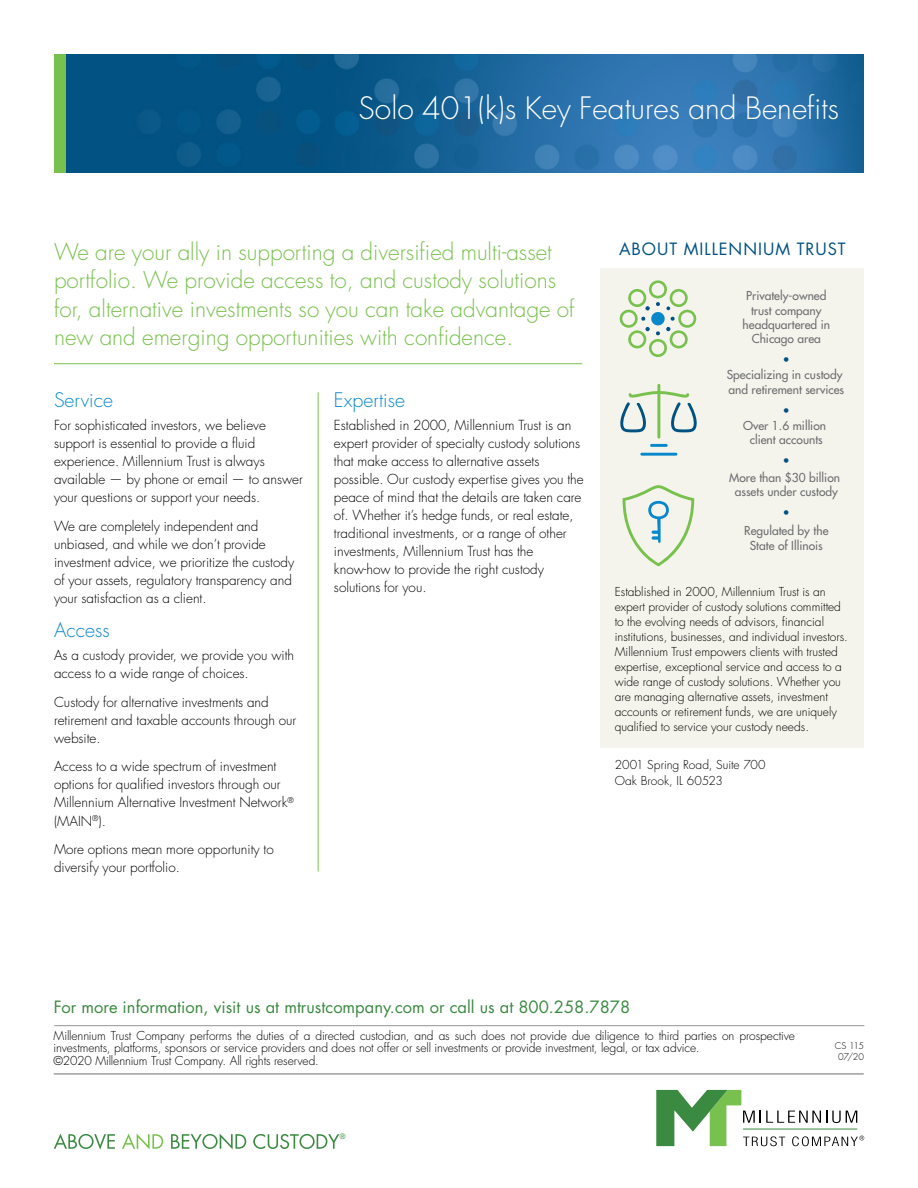
<style>
.page{position:relative;width:918px;height:1188px;background:#fff}
.page>*{position:absolute;margin:0;border:0;box-sizing:border-box;transform-origin:0 0}
.t1{font:300 30px "Futura Std";color:#fff}
.t2{font:300 22.5px/28.5px "Futura Std";color:#79c14e}
.t3{font:300 19.5px "Futura Std";color:#0888ca}
.t4{font:16.5px "Futura Std";color:#3b8a41}
.t5{font:16.5px "Futura Std";letter-spacing:.06em;color:#005282}
.t6{font:300 13.5px/18px "Futura Std";color:#000}
.t7{font:300 12px/15px "Futura Std";color:#000}
.t8{font:500 12px/14.4px "Futura Std";color:#6d6e71;text-align:center}
.t9{font:500 12px "Futura Std";color:#005282}
.t10{font:300 9px/10.5px "Futura Std";letter-spacing:-.035em;color:#000;text-align:center}
.t11{font:7.2px "Futura LT";color:#3b8a41}
</style>
<div class="page">
<img style="left:66px;top:54px;width:798px;height:119px">
<div style="left:54px;top:54px;width:12px;height:119px;background:#79c14e"></div>
<hr style="left:54px;top:1025px;width:810px;height:1px;background:#939598">
<hr style="left:54px;top:1074px;width:810px;height:1px;background:#6d6e71">
<svg style="left:54px;top:1134px;width:61px;height:16px"></svg>
<svg style="left:122px;top:1134px;width:41px;height:15px"></svg>
<svg style="left:171px;top:1134px;width:75px;height:15px"></svg>
<svg style="left:253px;top:1134px;width:86px;height:15px"></svg>
<svg style="left:656px;top:1090px;width:208px;height:56px"></svg>
<div style="left:601px;top:268px;width:263px;height:480px;background:#f5f4ec"></div>
<hr style="left:54px;top:363px;width:528px;height:1px;background:#79c14e">
<hr style="left:318px;top:392px;width:1px;height:480px;background:#79c14e">
<svg style="left:620px;top:280px;width:76px;height:77px"></svg>
<svg style="left:623px;top:485px;width:71px;height:81px"></svg>
<hr style="left:650px;top:444px;width:18px;height:3px;background:#0888ca">
<hr style="left:640px;top:453px;width:37px;height:3px;background:#0888ca">
<svg style="left:620px;top:384px;width:77px;height:55px"></svg>
<h1 class="t1" style="left:359px;top:90px;width:482px">Solo 401(k)s Key Features and Benefits</h1>
<h2 class="t2" style="left:54px;top:238px;width:522px">We are your ally in supporting a diversified multi-asset portfolio. We provide access to, and custody solutions for, alternative investments so you can take advantage of new and emerging opportunities with confidence.</h2>
<h3 class="t3" style="left:54px;top:388px;width:61px">Service</h3>
<p class="t6" style="left:54px;top:417px;width:250px">For sophisticated investors, we believe support is essential to provide a fluid experience. Millennium Trust is always available — by phone or email — to answer your questions or support your needs.</p>
<p class="t6" style="left:54px;top:518px;width:242px">We are completely independent and unbiased, and while we don’t provide investment advice, we prioritize the custody of your assets, regulatory transparency and your satisfaction as a client.</p>
<h3 class="t3" style="left:54px;top:618px;width:57px">Access</h3>
<p class="t6" style="left:54px;top:646px;width:242px">As a custody provider, we provide you with access to a wide range of choices.</p>
<p class="t6" style="left:54px;top:693px;width:244px">Custody for alternative investments and retirement and taxable accounts through our website.</p>
<p class="t6" style="left:54px;top:758px;width:241px">Access to a wide spectrum of investment options for qualified investors through our Millennium Alternative Investment Network<sup>® </sup>(MAIN<sup>®</sup>).</p>
<p class="t6" style="left:54px;top:841px;width:221px">More options mean more opportunity to diversify your portfolio.</p>
<h3 class="t3" style="left:334px;top:388px;width:73px">Expertise</h3>
<p class="t6" style="left:334px;top:417px;width:251px">Established in 2000, Millennium Trust is an expert provider of specialty custody solutions that make access to alternative assets possible. Our custody expertise gives you the peace of mind that the details are taken care of. Whether it’s hedge funds, or real estate, traditional investments, or a range of other investments, Millennium Trust has the know-how to provide the right custody solutions for you.</p>
<p class="t5" style="left:619px;top:239px;width:228px">ABOUT MILLENNIUM TRUST</p>
<p class="t8" style="left:743px;top:289px;width:89px">Privately-owned trust company headquartered in<br>Chicago area</p>
<p class="t9" style="left:783px;top:352px;width:8px">•</p>
<p class="t8" style="left:727px;top:368px;width:119px;line-height:15px;text-align:left">Specializing in custody and retirement services</p>
<p class="t9" style="left:783px;top:403px;width:8px">•</p>
<p class="t8" style="left:743px;top:418px;width:85px">Over 1.6 million client accounts</p>
<p class="t9" style="left:783px;top:453px;width:8px">•</p>
<p class="t8" style="left:729px;top:470px;width:112px">More than $30 billion assets under custody</p>
<p class="t9" style="left:783px;top:505px;width:8px">•</p>
<p class="t8" style="left:744px;top:523px;width:86px;line-height:15px">Regulated by the<br>State of Illinois</p>
<p class="t7" style="left:615px;top:585px;width:235px">Established in 2000, Millennium Trust is an expert provider of custody solutions committed to the evolving needs of advisors, financial institutions, businesses, and individual investors.<br>Millennium Trust empowers clients with trusted expertise, exceptional service and access to a wide range of custody solutions. Whether you are managing alternative assets, investment accounts or retirement funds, we are uniquely qualified to service your custody needs.</p>
<p class="t7" style="left:615px;top:756px;width:152px;line-height:16.5px">2001 Spring Road, Suite 700<br>Oak Brook, IL 60523</p>
<p class="t4" style="left:54px;top:997px;width:578px">For more information, visit us at mtrustcompany.com or call us at 800.258.7878</p>
<p class="t7" style="left:54px;top:1029px;width:743px;line-height:12.8px">Millennium Trust Company performs the duties of a directed custodian, and as such does not provide due diligence to third parties on prospective investments, platforms, sponsors or service providers and does not offer or sell investments or provide investment, legal, or tax advice.<br>©2020 Millennium Trust Company. All rights reserved.</p>
<p class="t11" style="left:340px;top:1132px;width:7px">®</p>
<p class="t10" style="left:835px;top:1041px;width:31px">CS 115<br>07/20</p>
</div>
